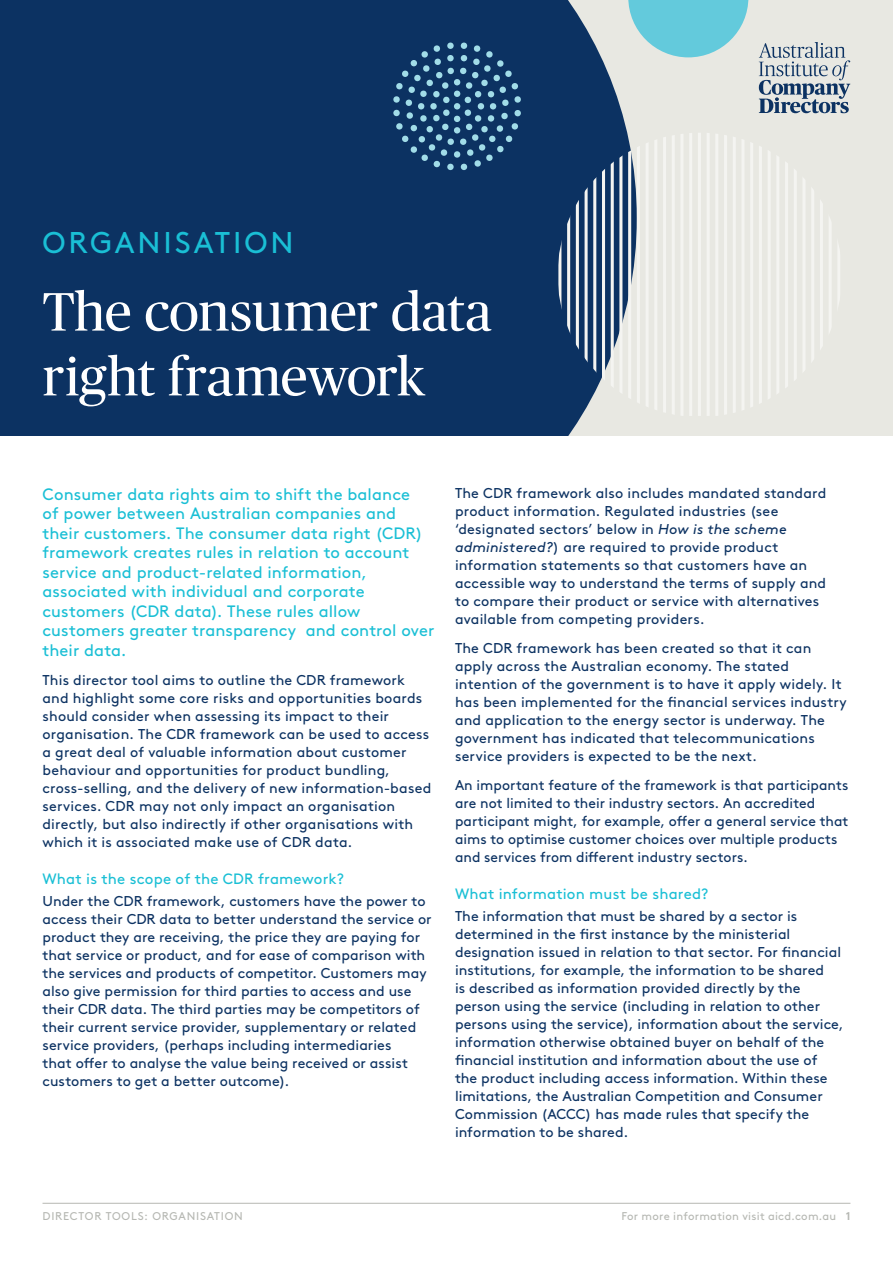
<style>
.page{position:relative;width:893px;height:1263px;background:#fff}
.page>*{position:absolute;margin:0;border:0;box-sizing:border-box;transform-origin:0 0}
.t1{font:54px/64.8px "Publico Headline";letter-spacing:-.01em;color:#fff}
.t2{font:30px "Brown Std";letter-spacing:.1em;color:#1abfd5}
.t3{font:16.5px/19.5px "Brown Std";letter-spacing:.005em;color:#1abfd5}
.t4{font:15px "Brown Std";letter-spacing:.01em;color:#1abfd5}
.t5{font:14.25px/18px "Brown Std";letter-spacing:.005em;color:#0c3262}
.t6{font:11.25px "Brown Std";letter-spacing:.025em;color:#b6b8b3}
.t7{font:11.25px "Brown Std";letter-spacing:.065em;color:#b6b8b3}
.s1{font-style:italic}
.s2{font-weight:700}
</style>
<div class="page">
<div style="left:0;top:0;width:893px;height:436px;background:#e8e8e2"></div>
<svg style="left:637px;top:0;width:111px;height:57px"></svg>
<div style="left:0;top:0;width:637px;height:436px;background:#0c3262"></div>
<svg style="left:558px;top:133px;width:282px;height:283px"></svg>
<svg style="left:759px;top:42px;width:91px;height:71px"></svg>
<svg style="left:393px;top:42px;width:128px;height:128px"></svg>
<hr style="left:43px;top:1203px;width:807px;height:1px;background:#b6b8b3">
<h2 class="t2" style="left:43px;top:225px;width:253px">ORGANISATION</h2>
<h1 class="t1" style="left:43px;top:276px;width:451px">The consumer data right framework</h1>
<p class="t3" style="left:43px;top:485px;width:393px">Consumer data rights aim to shift the balance<br>of power between Australian companies and their customers. The consumer data right (CDR) framework creates rules in relation to account service and product-related information, associated with individual and corporate customers (CDR data). These rules allow customers greater transparency and control over their data.</p>
<p class="t5" style="left:43px;top:671px;width:390px">This director tool aims to outline the CDR framework and highlight some core risks and opportunities boards should consider when assessing its impact to their organisation. The CDR framework can be used to access a great deal of valuable information about customer behaviour and opportunities for product bundling, cross-selling, and the delivery of new information-based services. CDR may not only impact an organisation directly, but also indirectly if other organisations with which it is associated make use of CDR data.</p>
<p class="t4" style="left:43px;top:870px;width:303px">What is the scope of the CDR framework?</p>
<p class="t5" style="left:43px;top:892px;width:391px">Under the CDR framework, customers have the power to access their CDR data to better understand the service or product they are receiving, the price they are paying for that service or product, and for ease of comparison with the services and products of competitor. Customers may also give permission for third parties to access and use their CDR data. The third parties may be competitors of their current service provider, supplementary or related service providers, (perhaps including intermediaries<br>that offer to analyse the value being received or assist customers to get a better outcome).</p>
<p class="t5" style="left:455px;top:484px;width:373px">The CDR framework also includes mandated standard product information. Regulated industries (see ‘designated sectors’ below in <span class="s1">How is the scheme administered?</span>) are required to provide product information statements so that customers have an accessible way to understand the terms of supply and to compare their product or service with alternatives available from competing providers.</p>
<p class="t5" style="left:455px;top:639px;width:393px">The CDR framework has been created so that it can apply across the Australian economy. The stated intention of the government is to have it apply widely. It has been implemented for the financial services industry and application to the energy sector is underway. The government has indicated that telecommunications service providers is expected to be the next.</p>
<p class="t5" style="left:455px;top:776px;width:395px">An important feature of the framework is that participants are not limited to their industry sectors. An accredited participant might, for example, offer a general service that aims to optimise customer choices over multiple products and services from different industry sectors.</p>
<p class="t4" style="left:455px;top:885px;width:255px">What information must be shared?</p>
<p class="t5" style="left:455px;top:907px;width:390px">The information that must be shared by a sector is determined in the first instance by the ministerial designation issued in relation to that sector. For financial institutions, for example, the information to be shared<br>is described as information provided directly by the person using the service (including in relation to other persons using the service), information about the service, information otherwise obtained buyer on behalf of the financial institution and information about the use of<br>the product including access information. Within these limitations, the Australian Competition and Consumer Commission (ACCC) has made rules that specify the information to be shared.</p>
<p class="t7" style="left:43px;top:1210px;width:202px">DIRECTOR TOOLS: ORGANISATION</p>
<p class="t6" style="left:621px;top:1210px;width:230px">For more information visit aicd.com.au <span class="s2">1</span></p>
</div>
